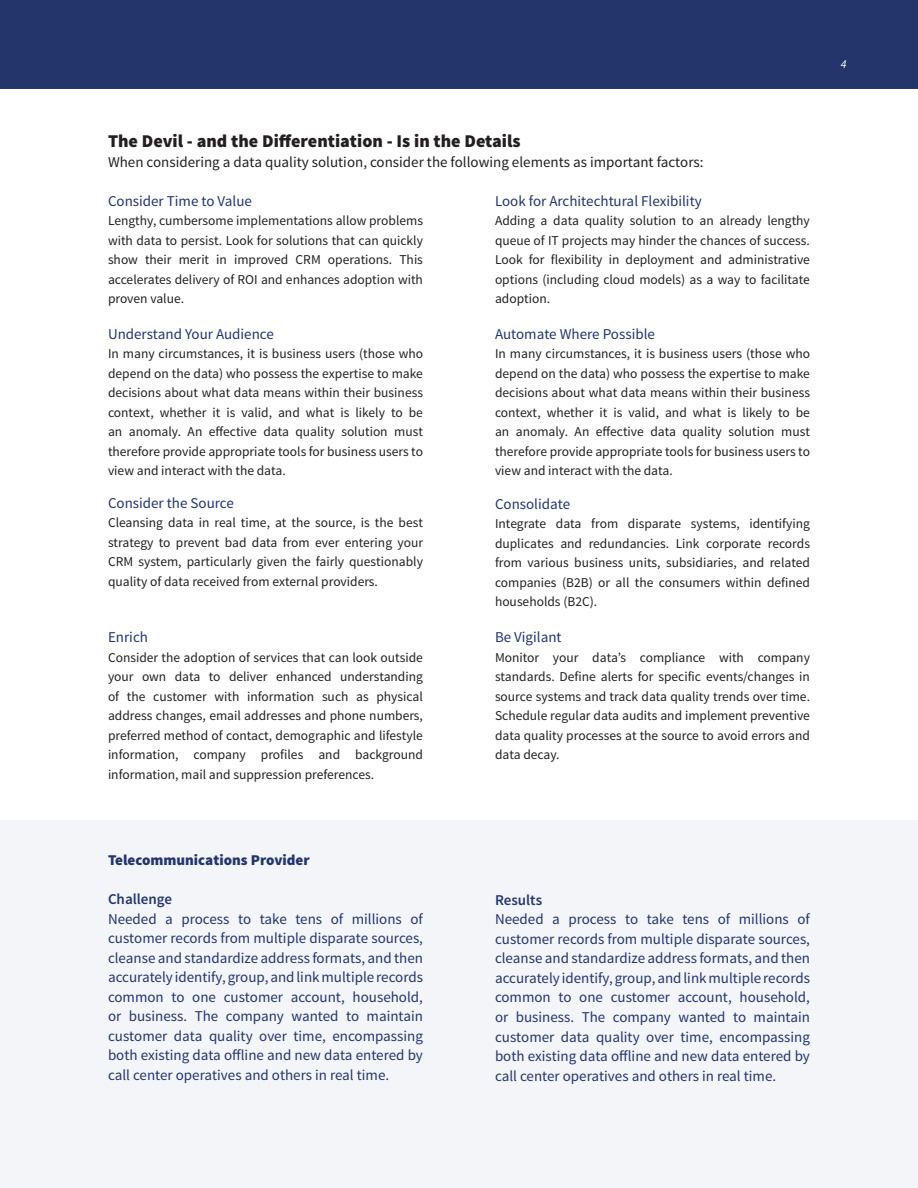
<style>
.page{position:relative;width:918px;height:1188px;background:#fff}
.page>*{position:absolute;margin:0;border:0;box-sizing:border-box;transform-origin:0 0}
.Subhead{font:900 18px "Source Sans Pro";color:#231f20}
.CallOut-Title{font:15px/19.5px "Source Sans Pro";color:#23356b;text-align:justify}
.Body_Copy{font:15px "Source Sans Pro";color:#231f20}
.CallOut-Title-2{font:900 15px "Source Sans Pro";color:#23356b}
.CallOut-Title-3{font:600 15px "Source Sans Pro";color:#23356b}
.Callouts{font:13.5px/19.5px "Source Sans Pro";color:#231f20;text-align:justify}
.Call_Out{font:italic 12px "Source Sans Pro";color:#fff}
</style>
<div class="page">
<div style="left:0;top:0;width:918px;height:88px;background:#23356b"></div>
<div style="left:0;top:821px;width:918px;height:367px;background:#f4f5f8"></div>
<p class="Subhead" style="left:108px;top:129px;width:414px">The Devil - and the Differentiation - Is in the Details</p>
<p class="Body_Copy" style="left:108px;top:152px;width:597px">When considering a data quality solution, consider the following elements as important factors:</p>
<p class="CallOut-Title" style="left:108px;top:191px;width:146px">Consider Time to Value</p>
<p class="Callouts" style="left:108px;top:211px;width:317px">Lengthy, cumbersome implementations allow problems with data to persist. Look for solutions that can quickly show their merit in improved CRM operations. This accelerates delivery of ROI and enhances adoption with proven value.</p>
<p class="CallOut-Title" style="left:495px;top:191px;width:208px">Look for Architechtural Flexibility</p>
<p class="Callouts" style="left:495px;top:211px;width:317px">Adding a data quality solution to an already lengthy queue of IT projects may hinder the chances of success.<br>Look for flexibility in deployment and administrative options (including cloud models) as a way to facilitate adoption.</p>
<p class="CallOut-Title" style="left:108px;top:324px;width:167px">Understand Your Audience</p>
<p class="Callouts" style="left:108px;top:344px;width:317px">In many circumstances, it is business users (those who depend on the data) who possess the expertise to make decisions about what data means within their business context, whether it is valid, and what is likely to be an anomaly. An effective data quality solution must therefore provide appropriate tools for business users to view and interact with the data.</p>
<p class="CallOut-Title" style="left:108px;top:493px;width:127px">Consider the Source</p>
<p class="Callouts" style="left:108px;top:513px;width:317px">Cleansing data in real time, at the source, is the best strategy to prevent bad data from ever entering your CRM system, particularly given the fairly questionably quality of data received from external providers.</p>
<p class="CallOut-Title" style="left:108px;top:628px;width:42px">Enrich</p>
<p class="Callouts" style="left:108px;top:648px;width:317px">Consider the adoption of services that can look outside your own data to deliver enhanced understanding of the customer with information such as physical address changes, email addresses and phone numbers, preferred method of contact, demographic and lifestyle information, company profiles and background information, mail and suppression preferences.</p>
<p class="CallOut-Title-2" style="left:108px;top:850px;width:203px">Telecommunications Provider</p>
<p class="CallOut-Title-3" style="left:108px;top:890px;width:66px">Challenge</p>
<p class="CallOut-Title" style="left:108px;top:909px;width:317px">Needed a process to take tens of millions of customer records from multiple disparate sources, cleanse and standardize address formats, and then accurately identify, group, and link multiple records common to one customer account, household, or business. The company wanted to maintain customer data quality over time, encompassing both existing data offline and new data entered by call center operatives and others in real time.</p>
<p class="CallOut-Title" style="left:495px;top:324px;width:161px">Automate Where Possible</p>
<p class="Callouts" style="left:495px;top:344px;width:317px">In many circumstances, it is business users (those who depend on the data) who possess the expertise to make decisions about what data means within their business context, whether it is valid, and what is likely to be an anomaly. An effective data quality solution must therefore provide appropriate tools for business users to view and interact with the data.</p>
<p class="CallOut-Title" style="left:495px;top:495px;width:77px">Consolidate</p>
<p class="Callouts" style="left:495px;top:514px;width:317px">Integrate data from disparate systems, identifying duplicates and redundancies. Link corporate records from various business units, subsidiaries, and related companies (B2B) or all the consumers within defined households (B2C).</p>
<p class="CallOut-Title" style="left:495px;top:628px;width:68px">Be Vigilant</p>
<p class="Callouts" style="left:495px;top:648px;width:317px">Monitor your data’s compliance with company standards. Define alerts for specific events/changes in source systems and track data quality trends over time.<br>Schedule regular data audits and implement preventive data quality processes at the source to avoid errors and data decay.</p>
<p class="CallOut-Title-3" style="left:495px;top:891px;width:49px">Results</p>
<p class="CallOut-Title" style="left:495px;top:910px;width:317px">Needed a process to take tens of millions of customer records from multiple disparate sources, cleanse and standardize address formats, and then accurately identify, group, and link multiple records common to one customer account, household, or business. The company wanted to maintain customer data quality over time, encompassing both existing data offline and new data entered by call center operatives and others in real time.</p>
<p class="Call_Out" style="left:841px;top:56px;width:7px">4</p>
</div>
